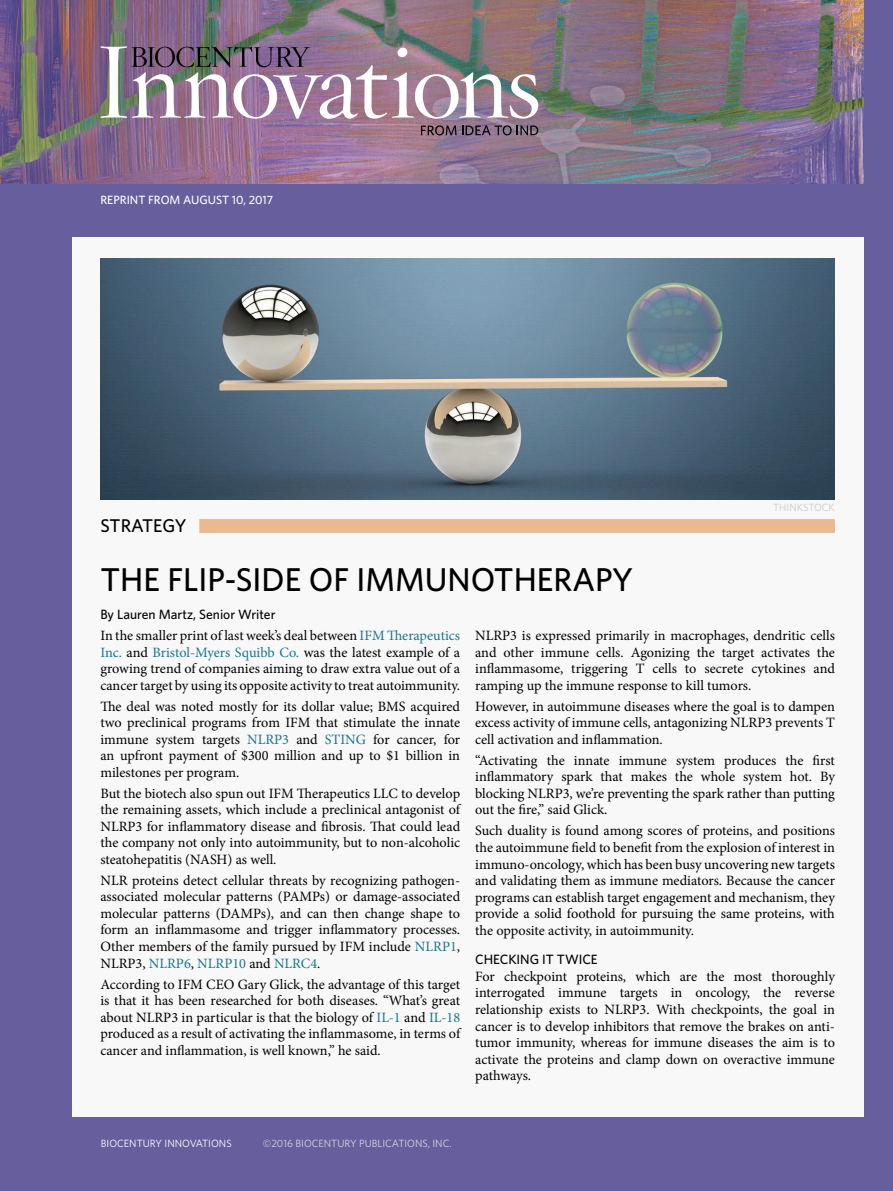
<style>
.page{position:relative;width:893px;height:1191px;background:#675e9e}
.page>*{position:absolute;margin:0;border:0;box-sizing:border-box;transform-origin:0 0}
.title_banner{font:500 33px "Whitney";color:#000}
.Strategy_KICK{font:500 18.45px "Whitney";letter-spacing:-.01em;color:#000}
.body_text{font:14.25px/16.5px "Minion Pro";color:#000;text-align:justify}
.byline{font:500 13.5px "Whitney";color:#000}
.subhead{font:500 13.5px "Whitney";color:#000}
.date-vol-num{font:500 12px "Whitney";color:#fff}
.t1{font:10.5px "Whitney";color:#d8d8d9}
.t2{font:10.5px "Whitney";color:#fff}
.chart_body_text{font:10.5px "Whitney";color:#cbcbcb}
.s1{color:#1a7491}
</style>
<div class="page">
<img style="left:0;top:0;width:863px;height:184px">
<img style="left:100px;top:46px;width:438px;height:73px">
<svg style="left:421px;top:125px;width:117px;height:10px"></svg>
<div style="left:72px;top:237px;width:791px;height:879px;background:#f8f8f8"></div>
<div style="left:100px;top:519px;width:735px;height:14px;background:#ebb98d"></div>
<div style="left:88px;top:516px;width:111px;height:19px;background:#f8f8f8"></div>
<img style="left:100px;top:259px;width:735px;height:240px">
<p class="date-vol-num" style="left:100px;top:192px;width:174px">REPRINT FROM AUGUST 10, 2017</p>
<p class="chart_body_text" style="left:773px;top:500px;width:63px">THINKSTOCK</p>
<p class="Strategy_KICK" style="left:100px;top:513px;width:88px">STRATEGY</p>
<p class="title_banner" style="left:100px;top:557px;width:534px">THE FLIP-SIDE OF IMMUNOTHERAPY</p>
<p class="byline" style="left:100px;top:605px;width:177px">By Lauren Martz, Senior Writer</p>
<p class="body_text" style="left:100px;top:627px;width:361px">In the smaller print of last week’s deal between <span class="s1">IFM Therapeutics Inc.</span> and <span class="s1">Bristol-Myers Squibb Co.</span> was the latest example of a growing trend of companies aiming to draw extra value out of a cancer target by using its opposite activity to treat autoimmunity.</p>
<p class="body_text" style="left:100px;top:698px;width:361px">The deal was noted mostly for its dollar value; BMS acquired two preclinical programs from IFM that stimulate the innate immune system targets <span class="s1">NLRP3</span> and <span class="s1">STING</span> for cancer, for an upfront payment of $300 million and up to $1 billion in milestones per program.</p>
<p class="body_text" style="left:100px;top:785px;width:361px">But the biotech also spun out IFM Therapeutics LLC to develop the remaining assets, which include a preclinical antagonist of NLRP3 for inflammatory disease and fibrosis. That could lead the company not only into autoimmunity, but to non-alcoholic steatohepatitis (NASH) as well.</p>
<p class="body_text" style="left:100px;top:872px;width:361px">NLR proteins detect cellular threats by recognizing pathogen&shy;associated molecular patterns (PAMPs) or damage-associated molecular patterns (DAMPs), and can then change shape to form an inflammasome and trigger inflammatory processes.<br>Other members of the family pursued by IFM include <span class="s1">NLRP1</span>, NLRP3, <span class="s1">NLRP6</span>, <span class="s1">NLRP10</span> and <span class="s1">NLRC4</span>.</p>
<p class="body_text" style="left:100px;top:975px;width:361px">According to IFM CEO Gary Glick, the advantage of this target is that it has been researched for both diseases. “What’s great about NLRP3 in particular is that the biology of <span class="s1">IL-1</span> and <span class="s1">IL-18 </span>produced as a result of activating the inflammasome, in terms of cancer and inflammation, is well known,” he said.</p>
<p class="body_text" style="left:475px;top:627px;width:361px">NLRP3 is expressed primarily in macrophages, dendritic cells and other immune cells. Agonizing the target activates the inflammasome, triggering T cells to secrete cytokines and ramping up the immune response to kill tumors.</p>
<p class="body_text" style="left:475px;top:698px;width:361px">However, in autoimmune diseases where the goal is to dampen excess activity of immune cells, antagonizing NLRP3 prevents T cell activation and inflammation.</p>
<p class="body_text" style="left:475px;top:752px;width:361px">“Activating the innate immune system produces the first inflammatory spark that makes the whole system hot. By blocking NLRP3, we’re preventing the spark rather than putting out the fire,” said Glick.</p>
<p class="body_text" style="left:475px;top:822px;width:361px">Such duality is found among scores of proteins, and positions the autoimmune field to benefit from the explosion of interest in immuno-oncology, which has been busy uncovering new targets and validating them as immune mediators. Because the cancer programs can establish target engagement and mechanism, they provide a solid foothold for pursuing the same proteins, with the opposite activity, in autoimmunity.</p>
<p class="subhead" style="left:475px;top:950px;width:124px">CHECKING IT TWICE</p>
<p class="body_text" style="left:475px;top:968px;width:361px">For checkpoint proteins, which are the most thoroughly interrogated immune targets in oncology, the reverse relationship exists to NLRP3. With checkpoints, the goal in cancer is to develop inhibitors that remove the brakes on anti&shy;tumor immunity, whereas for immune diseases the aim is to activate the proteins and clamp down on overactive immune pathways.</p>
<p class="t2" style="left:101px;top:1136px;width:132px">BIOCENTURY INNOVATIONS</p>
<p class="t1" style="left:263px;top:1136px;width:190px">©2016 BIOCENTURY PUBLICATIONS, INC.</p>
</div>
